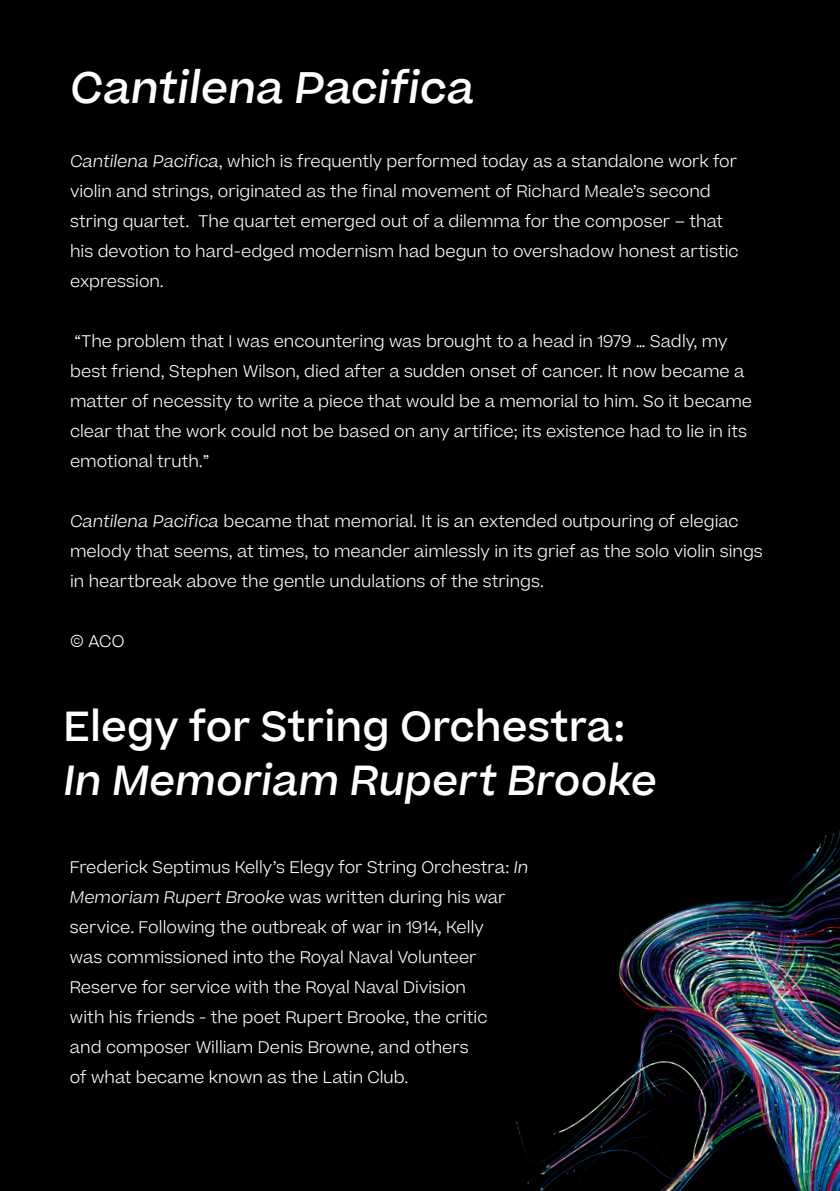
<style>
.page{position:relative;width:840px;height:1191px;background:#fff}
.page>*{position:absolute;margin:0;border:0;box-sizing:border-box;transform-origin:0 0}
.t1{font:italic 500 42px "Beatrice";color:#fff}
.t2{font:500 40px "Beatrice";color:#fff}
.t3{font:italic 500 40px "Beatrice";color:#fff}
.t4{font:300 16px/30px "Beatrice";color:#fff}
.s1{font-style:italic}
</style>
<div class="page">
<div style="left:0;top:0;width:839px;height:1191px;background:#000"></div>
<img style="left:516px;top:833px;width:323px;height:358px">
<h1 class="t1" style="left:70px;top:54px;width:406px">Cantilena Pacifica</h1>
<p class="t4" style="left:70px;top:145px;width:669px"><span class="s1">Cantilena Pacifica</span>, which is frequently performed today as a standalone work for violin and strings, originated as the final movement of Richard Meale’s second string quartet. The quartet emerged out of a dilemma for the composer – that his devotion to hard-edged modernism had begun to overshadow honest artistic expression.</p>
<p class="t4" style="left:70px;top:325px;width:683px">“The problem that I was encountering was brought to a head in 1979 … Sadly, my best friend, Stephen Wilson, died after a sudden onset of cancer. It now became a matter of necessity to write a piece that would be a memorial to him. So it became clear that the work could not be based on any artifice; its existence had to lie in its emotional truth.”</p>
<p class="t4" style="left:70px;top:505px;width:694px"><span class="s1">Cantilena Pacifica</span> became that memorial. It is an extended outpouring of elegiac melody that seems, at times, to meander aimlessly in its grief as the solo violin sings in heartbreak above the gentle undulations of the strings.</p>
<p class="t4" style="left:70px;top:625px;width:56px">© ACO</p>
<h2 class="t2" style="left:64px;top:695px;width:563px">Elegy for String Orchestra:</h2>
<h2 class="t3" style="left:64px;top:749px;width:594px">In Memoriam Rupert Brooke</h2>
<p class="t4" style="left:70px;top:851px;width:459px">Frederick Septimus Kelly’s Elegy for String Orchestra: <span class="s1">In Memoriam Rupert Brooke</span> was written during his war service. Following the outbreak of war in 1914, Kelly<br>was commissioned into the Royal Naval Volunteer Reserve for service with the Royal Naval Division<br>with his friends - the poet Rupert Brooke, the critic<br>and composer William Denis Browne, and others<br>of what became known as the Latin Club.</p>
</div>
